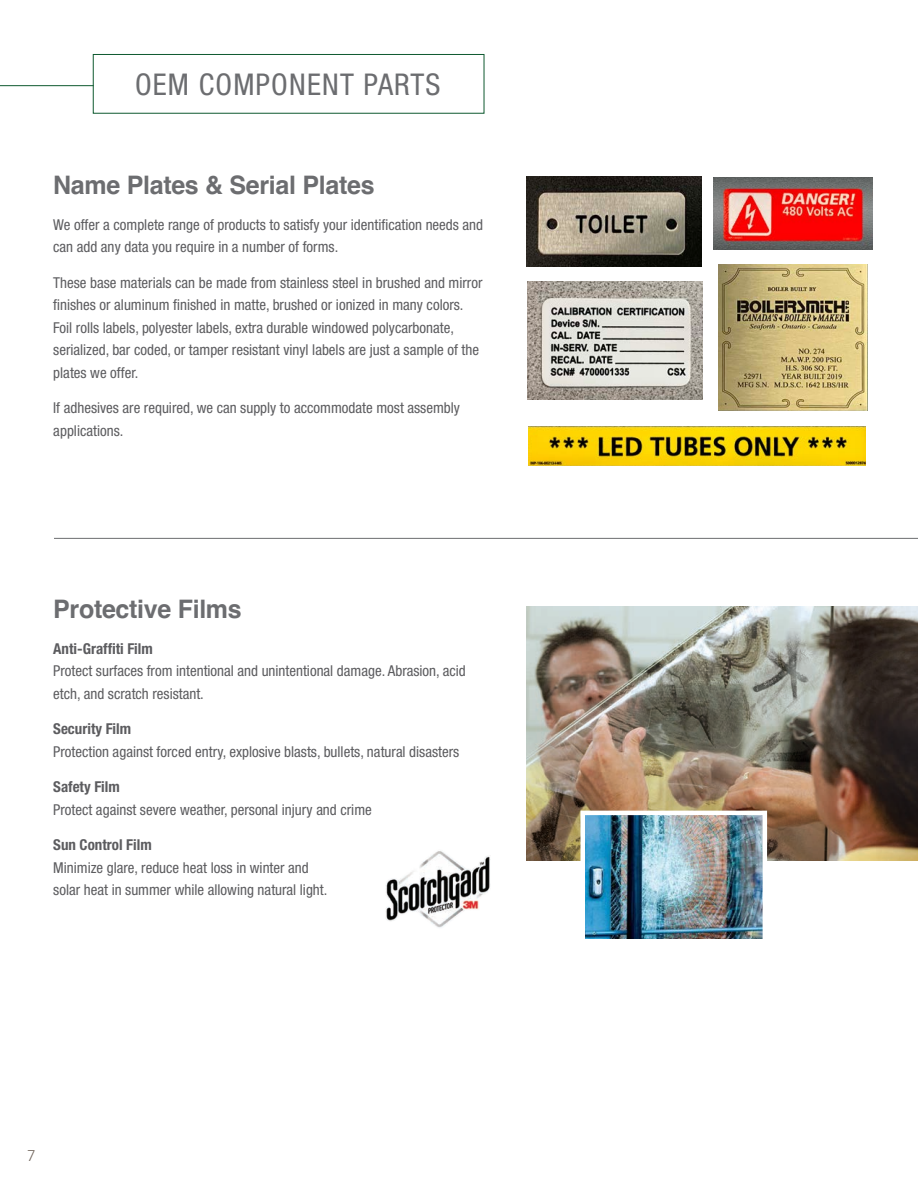
<style>
.page{position:relative;width:918px;height:1188px;background:#fff}
.page>*{position:absolute;margin:0;border:0;box-sizing:border-box;transform-origin:0 0}
.t1{font:condensed 30px "Helvetica Neue";letter-spacing:.04em;color:#6c6d70}
.New_New_Body_Copy{font:700 25.5px "Helvetica";letter-spacing:-.01em;color:#6c6d70}
.body_copy{font:700 25.5px "Helvetica";letter-spacing:-.01em;color:#6c6d70}
.Helvetica_Narrow_Bod{font:condensed 15px/22.5px "Helvetica Neue";color:#5c5c5f}
.t2{font:300 15px "Trade Gothic LT Std";color:#6e6259}
.s1{font-weight:700}
</style>
<div class="page">
<hr style="left:54px;top:538px;width:864px;height:1px;background:#6c6d70">
<img style="left:526px;top:176px;width:175px;height:91px">
<img style="left:714px;top:178px;width:159px;height:72px">
<img style="left:528px;top:282px;width:175px;height:117px">
<img style="left:718px;top:264px;width:150px;height:146px">
<img style="left:528px;top:427px;width:338px;height:39px">
<img style="left:526px;top:607px;width:392px;height:254px">
<img style="left:585px;top:816px;width:177px;height:123px">
<div style="left:580px;top:811px;width:187px;height:133px;border:4px solid #fff"></div>
<img style="left:386px;top:851px;width:105px;height:77px">
<div style="left:93px;top:54px;width:391px;height:60px;background:#fff;border:1px solid #0e592f"></div>
<hr style="left:0;top:85px;width:94px;height:1px;background:#0e592f">
<p class="t1" style="left:135px;top:67px;width:307px">OEM COMPONENT PARTS</p>
<p class="New_New_Body_Copy" style="left:53px;top:170px;width:323px">Name Plates &amp; Serial Plates</p>
<p class="Helvetica_Narrow_Bod" style="left:53px;top:213px;width:431px">We offer a complete range of products to satisfy your identification needs and can add any data you require in a number of forms.</p>
<p class="Helvetica_Narrow_Bod" style="left:53px;top:271px;width:431px">These base materials can be made from stainless steel in brushed and mirror finishes or aluminum finished in matte, brushed or ionized in many colors.<br>Foil rolls labels, polyester labels, extra durable windowed polycarbonate, serialized, bar coded, or tamper resistant vinyl labels are just a sample of the plates we offer.</p>
<p class="Helvetica_Narrow_Bod" style="left:53px;top:397px;width:408px">If adhesives are required, we can supply to accommodate most assembly applications.</p>
<p class="body_copy" style="left:53px;top:594px;width:190px">Protective Films</p>
<p class="Helvetica_Narrow_Bod" style="left:53px;top:637px;width:414px"><span class="s1">Anti-Graffiti Film<br></span>Protect surfaces from intentional and unintentional damage. Abrasion, acid etch, and scratch resistant.</p>
<p class="Helvetica_Narrow_Bod" style="left:53px;top:718px;width:408px"><span class="s1">Security Film<br></span>Protection against forced entry, explosive blasts, bullets, natural disasters</p>
<p class="Helvetica_Narrow_Bod" style="left:53px;top:775px;width:320px"><span class="s1">Safety Film<br></span>Protect against severe weather, personal injury and crime</p>
<p class="Helvetica_Narrow_Bod" style="left:53px;top:833px;width:276px"><span class="s1">Sun Control Film<br></span>Minimize glare, reduce heat loss in winter and solar heat in summer while allowing natural light.</p>
<p class="t2" style="left:27px;top:1147px;width:10px">7</p>
</div>
